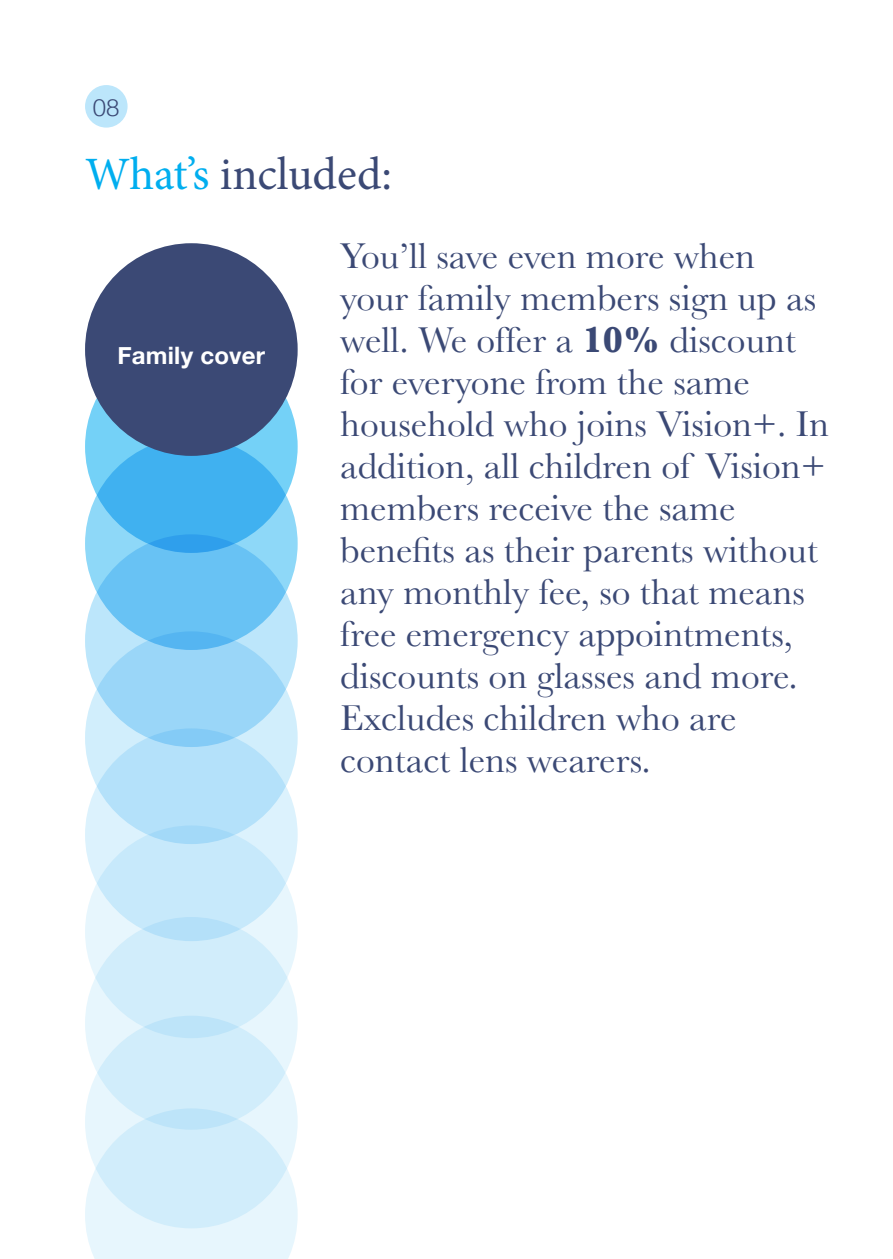
<style>
.page{position:relative;width:893px;height:1259px;background:#fff}
.page>*{position:absolute;margin:0;border:0;box-sizing:border-box;transform-origin:0 0}
.t1{font:46.5px "Minion Pro";letter-spacing:-.005em;color:#3b4975}
.t2{font:37.5px/42px "Baskerville";color:#3b4975}
.t3{font:700 24px "Helvetica Neue";letter-spacing:.01em;color:#fff}
.t4{font:300 24px "Helvetica Neue";color:#3b4975}
.s1{color:#00aeef}
.s2{font-weight:700}
</style>
<div class="page">
<div style="left:85px;top:85px;width:43px;height:43px;background:#bce6fb;border-radius:50%"></div>
<div style="left:85px;top:340px;width:213px;height:213px;background:#74d1f7;border-radius:50%"></div>
<svg style="left:85px;top:437px;width:213px;height:213px;fill:#40b1f0"></svg>
<svg style="left:85px;top:534px;width:213px;height:213px;fill:#68c2f4"></svg>
<svg style="left:85px;top:631px;width:213px;height:213px;fill:#9ad6f8"></svg>
<svg style="left:85px;top:728px;width:213px;height:213px;fill:#b4e1fa"></svg>
<svg style="left:85px;top:825px;width:213px;height:213px;fill:#c7e9fb"></svg>
<div style="left:85px;top:243px;width:213px;height:213px;background:#3b4975;border-radius:50%"></div>
<svg style="left:85px;top:917px;width:213px;height:212px;fill:#d1edfb"></svg>
<svg style="left:85px;top:1015px;width:213px;height:213px;fill:#d1edfb"></svg>
<svg style="left:85px;top:1108px;width:213px;height:151px"></svg>
<p class="t4" style="left:93px;top:88px;width:28px">08</p>
<p class="t1" style="left:85px;top:142px;width:309px"><span class="s1">What’s</span> included:</p>
<p class="t3" style="left:117px;top:336px;width:149px">Family cover</p>
<p class="t2" style="left:340px;top:234px;width:490px">You’ll save even more when your family members sign up as well. We offer a <span class="s2">10%</span> discount for everyone from the same household who joins Vision+. In addition, all children of Vision+ members receive the same benefits as their parents without any monthly fee, so that means free emergency appointments, discounts on glasses and more.<br>Excludes children who are contact lens wearers.</p>
</div>
